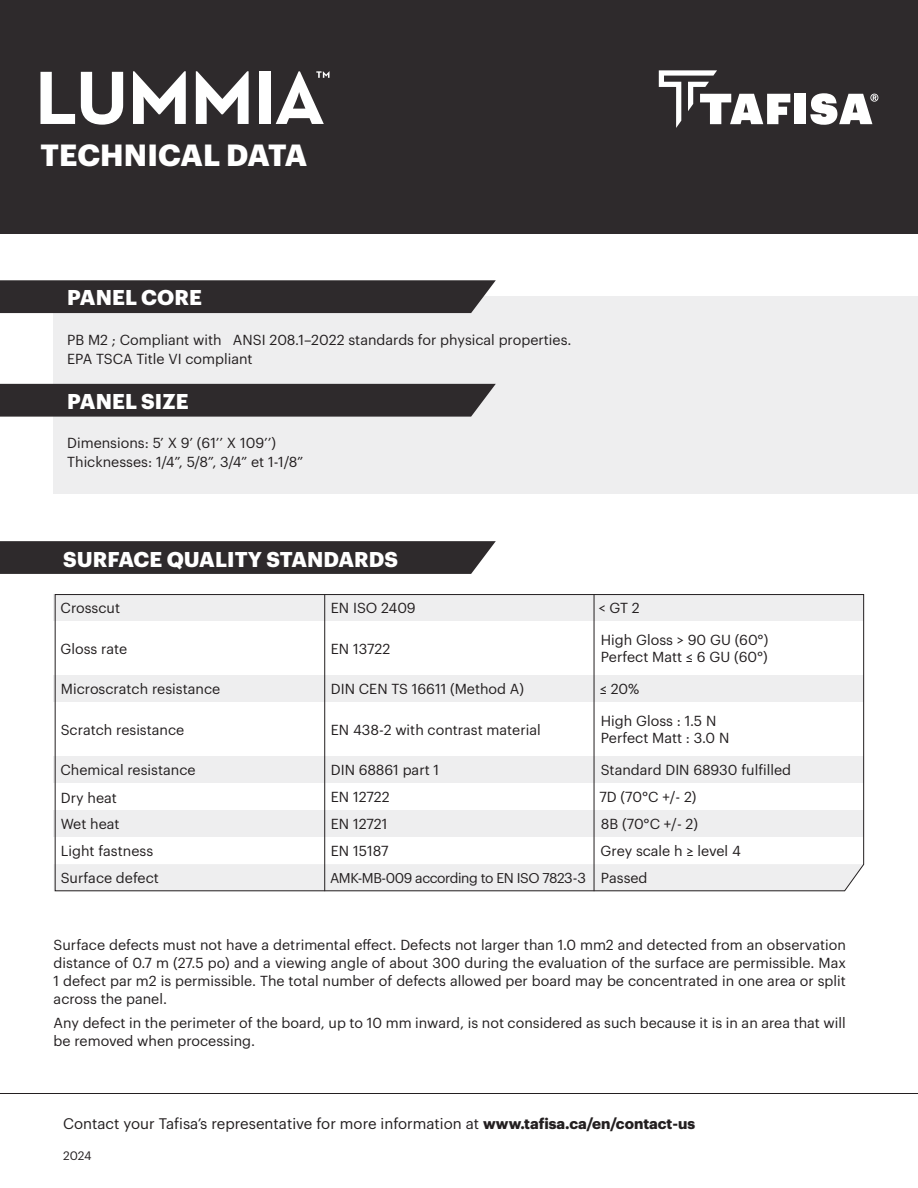
<style>
.page{position:relative;width:918px;height:1188px;background:#fff}
.page>*{position:absolute;margin:0;border:0;box-sizing:border-box;transform-origin:0 0}
.t1{font:700 30px "Graphik";letter-spacing:.005em;color:#fff}
.t2{font:700 21px "Graphik";letter-spacing:.005em;color:#fff}
.t3{font:15px "Graphik";color:#231f20}
.t4{font:14.25px/18px "Graphik";color:#231f20}
.t5{font:13.8px "Graphik";letter-spacing:-.03em;color:#231f20}
.t6{font:12px "Graphik";color:#231f20}
.s1{font-size:14.25px}
.s2{font-weight:700}
</style>
<div class="page">
<div style="left:0;top:0;width:918px;height:233px;background:#2e2a2c"></div>
<svg style="left:0;top:1093px;width:918px;height:1px"></svg>
<svg style="left:659px;top:70px;width:131px;height:58px"></svg>
<div style="left:795px;top:94px;width:11px;height:30px;background:#fff"></div>
<svg style="left:810px;top:93px;width:68px;height:32px"></svg>
<div style="left:259px;top:72px;width:11px;height:52px;background:#fff"></div>
<svg style="left:133px;top:71px;width:53px;height:53px"></svg>
<svg style="left:196px;top:71px;width:53px;height:53px"></svg>
<svg style="left:81px;top:72px;width:42px;height:53px"></svg>
<svg style="left:40px;top:72px;width:35px;height:52px"></svg>
<svg style="left:276px;top:71px;width:54px;height:53px"></svg>
<div style="left:54px;top:297px;width:864px;height:197px;background:#eeeeef"></div>
<div style="left:0;top:280px;width:496px;height:33px;background:#2e2a2c"></div>
<div style="left:0;top:384px;width:496px;height:33px;background:#2e2a2c"></div>
<svg style="left:0;top:541px;width:496px;height:33px;background:#343032"></svg>
<svg style="left:54px;top:594px;width:810px;height:298px"></svg>
<hr style="left:324px;top:594px;width:1px;height:297px;background:#231f20">
<hr style="left:594px;top:594px;width:1px;height:297px;background:#231f20">
<h1 class="t1" style="left:41px;top:132px;width:268px">TECHNICAL DATA</h1>
<h2 class="t2" style="left:67px;top:281px;width:136px">PANEL CORE</h2>
<p class="t4" style="left:67px;top:329px;width:506px;line-height:18.8px">PB M2 ; Compliant with ANSI 208.1–2022 standards for physical properties.<br>EPA TSCA Title VI compliant</p>
<h2 class="t2" style="left:67px;top:385px;width:123px">PANEL SIZE</h2>
<p class="t4" style="left:67px;top:433px;width:238px;line-height:18.8px">Dimensions: 5’ X 9’ (61’’ X 109’’)<br>Thicknesses: 1/4”, 5/8”, 3/4” et 1-1/8”</p>
<h2 class="t2" style="left:63px;top:543px;width:336px">SURFACE QUALITY STANDARDS</h2>
<p class="t4" style="left:61px;top:598px;width:61px">Crosscut</p>
<p class="t4" style="left:331px;top:598px;width:86px">EN ISO 2409</p>
<p class="t4" style="left:599px;top:598px;width:43px">&lt; GT 2</p>
<p class="t4" style="left:61px;top:639px;width:68px">Gloss rate</p>
<p class="t4" style="left:331px;top:639px;width:61px">EN 13722</p>
<p class="t4" style="left:601px;top:631px;width:169px;line-height:17.1px">High Gloss &gt; 90 GU (60°)<br>Perfect Matt ≤ 6 GU (60°)</p>
<p class="t4" style="left:61px;top:679px;width:161px">Microscratch resistance</p>
<p class="t4" style="left:331px;top:679px;width:195px">DIN CEN TS 16611 (Method A)</p>
<p class="t4" style="left:600px;top:679px;width:41px">≤ 20%</p>
<p class="t4" style="left:61px;top:719px;width:125px">Scratch resistance</p>
<p class="t4" style="left:331px;top:719px;width:211px">EN 438-2 with contrast material</p>
<p class="t4" style="left:601px;top:711px;width:130px;line-height:17.1px">High Gloss : 1.5 N<br>Perfect Matt : 3.0 N</p>
<p class="t4" style="left:61px;top:760px;width:137px">Chemical resistance</p>
<p class="t4" style="left:331px;top:760px;width:110px">DIN 68861 part 1</p>
<p class="t4" style="left:601px;top:760px;width:192px">Standard DIN 68930 fulfilled</p>
<p class="t4" style="left:61px;top:788px;width:58px">Dry heat</p>
<p class="t4" style="left:331px;top:787px;width:60px">EN 12722</p>
<p class="t4" style="left:599px;top:787px;width:99px">7D (70°C +/- 2)</p>
<p class="t4" style="left:61px;top:814px;width:61px">Wet heat</p>
<p class="t4" style="left:331px;top:814px;width:58px">EN 12721</p>
<p class="t4" style="left:601px;top:814px;width:99px">8B (70°C +/- 2)</p>
<p class="t4" style="left:61px;top:841px;width:94px">Light fastness</p>
<p class="t4" style="left:331px;top:841px;width:59px">EN 15187</p>
<p class="t4" style="left:601px;top:841px;width:142px">Grey scale h ≥ level 4</p>
<p class="t4" style="left:61px;top:868px;width:100px">Surface defect</p>
<p class="t5" style="left:330px;top:868px;width:319px">AMK-MB-009 according to EN ISO 782<span class="s1">3-3 Passed</span></p>
<p class="t4" style="left:54px;top:934px;width:794px;text-align:justify">Surface defects must not have a detrimental effect. Defects not larger than 1.0 mm2 and detected from an observation distance of 0.7 m (27.5 po) and a viewing angle of about 300 during the evaluation of the surface are permissible. Max 1 defect par m2 is permissible. The total number of defects allowed per board may be concentrated in one area or split across the panel.</p>
<p class="t4" style="left:54px;top:1013px;width:794px">Any defect in the perimeter of the board, up to 10 mm inward, is not considered as such because it is in an area that will be removed when processing.</p>
<p class="t3" style="left:63px;top:1112px;width:634px">Contact your Tafisa’s representative for more information at <span class="s2">www.tafisa.ca/en/contact-us</span></p>
<p class="t6" style="left:63px;top:1147px;width:30px">2024</p>
</div>
